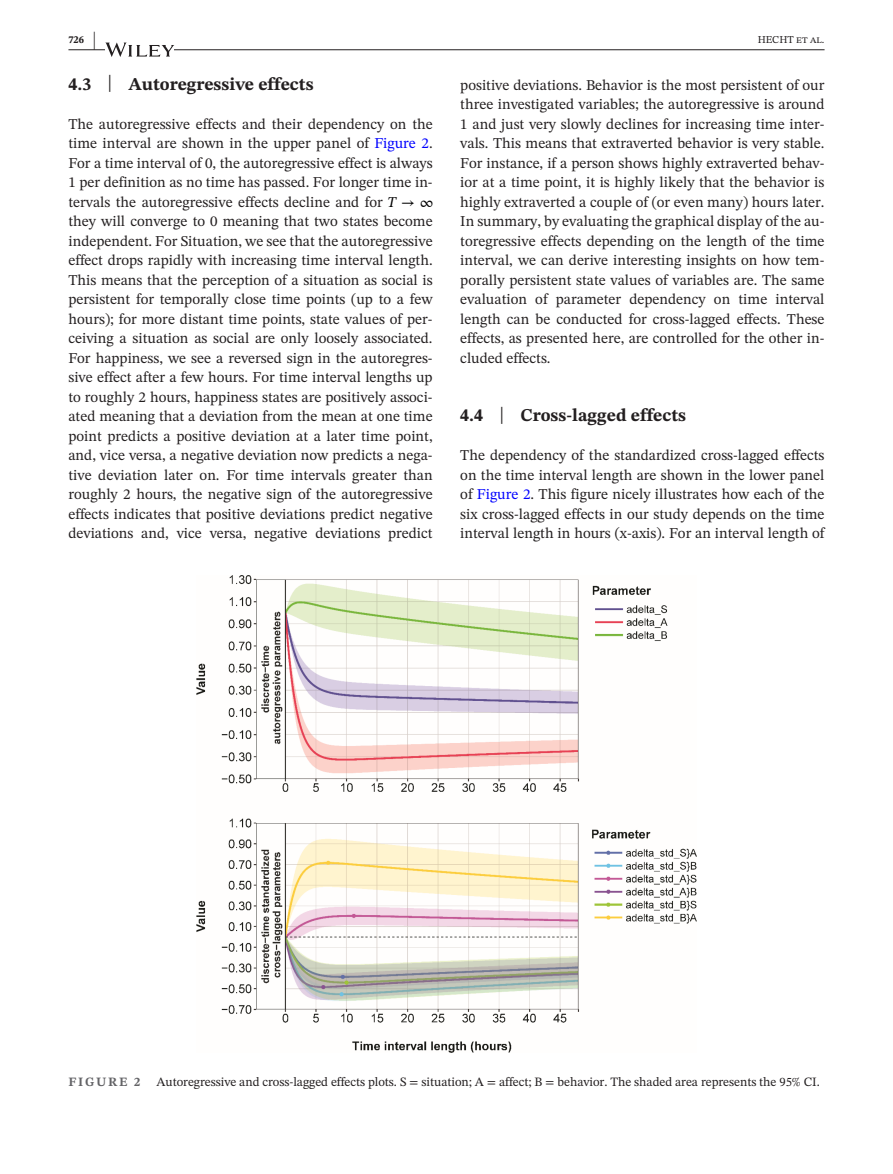
<style>
.page{position:relative;width:893px;height:1174px;background:#fff}
.page>*{position:absolute;margin:0;border:0;box-sizing:border-box;transform-origin:0 0}
.t1{font:700 18px "STIX Two Text";color:#231f20}
.t2{font:15px/19.5px "STIX Two Text";color:#231f20;text-align:justify}
.t3{font:12.75px "STIX Two Text";letter-spacing:-.005em;color:#231f20}
.t4{font:700 12.75px "STIX Two Text";letter-spacing:.135em;color:#636366}
.t5{font:10.5px "STIX Two Text";color:#231f20}
.t6{font:700 10.5px "STIX Two Text";color:#231f20}
.s1{font-size:21px}
.s2{font-weight:400;font-size:23.7px}
.s3{color:#00f}
.s4{font-style:italic;color:#000}
.s5{font-family:"STIX Math Sans";color:#000}
.s6{font-family:"STIX Math";color:#000}
.s7{font-family:"STIX"}
</style>
<div class="page">
<hr style="left:68px;top:49px;width:756px;height:1px;background:#231f20">
<svg style="left:105px;top:43px;width:69px;height:14px"></svg>
<img style="left:196px;top:575px;width:501px;height:478px">
<p class="t6" style="left:68px;top:32px;width:29px">726 <span class="s1">|</span></p>
<p class="t5" style="left:758px;top:32px;width:68px">HECHT et al.</p>
<p class="t1" style="left:68px;top:71px;width:247px">4.3 <span class="s2">|</span> Autoregressive effects</p>
<p class="t2" style="left:68px;top:114px;width:367px">The autoregressive effects and their dependency on the time interval are shown in the upper panel of <span class="s3">Figure 2</span>.<br>For a time interval of 0, the autoregressive effect is always 1 per definition as no time has passed. For longer time in&shy;tervals the autoregressive effects decline and for <span class="s4">T</span> <span class="s5">→</span> <span class="s6">∞ </span>they will converge to 0 meaning that two states become independent. For Situation, we see that the autoregressive effect drops rapidly with increasing time interval length.<br>This means that the perception of a situation as social is persistent for temporally close time points (up to a few hours); for more distant time points, state values of per&shy;ceiving a situation as social are only loosely associated.<br>For happiness, we see a reversed sign in the autoregres&shy;sive effect after a few hours. For time interval lengths up to roughly 2 hours, happiness states are positively associ&shy;ated meaning that a deviation from the mean at one time point predicts a positive deviation at a later time point, and, vice versa, a negative deviation now predicts a nega&shy;tive deviation later on. For time intervals greater than roughly 2 hours, the negative sign of the autoregressive effects indicates that positive deviations predict negative deviations and, vice versa, negative deviations predict</p>
<p class="t2" style="left:460px;top:75px;width:366px">positive deviations. Behavior is the most persistent of our three investigated variables; the autoregressive is around 1 and just very slowly declines for increasing time inter&shy;vals. This means that extraverted behavior is very stable.<br>For instance, if a person shows highly extraverted behav&shy;ior at a time point, it is highly likely that the behavior is highly extraverted a couple of (or even many) hours later.<br>In summary, by evaluating the graphical display of the au&shy;toregressive effects depending on the length of the time interval, we can derive interesting insights on how tem&shy;porally persistent state values of variables are. The same evaluation of parameter dependency on time interval length can be conducted for cross-lagged effects. These effects, as presented here, are controlled for the other in&shy;cluded effects.</p>
<p class="t1" style="left:460px;top:402px;width:227px">4.4 <span class="s2">|</span> Cross-lagged effects</p>
<p class="t2" style="left:460px;top:445px;width:366px">The dependency of the standardized cross-lagged effects on the time interval length are shown in the lower panel of <span class="s3">Figure 2</span>. This figure nicely illustrates how each of the six cross-lagged effects in our study depends on the time interval length in hours (x-axis). For an interval length of</p>
<p class="t4" style="left:68px;top:1072px;width:73px">FIGURE 2</p>
<p class="t3" style="left:156px;top:1072px;width:665px">Autoregressive and cross-lagged effects plots. S <span class="s7">=</span> situation; A <span class="s7">=</span> affect; B <span class="s7">=</span> behavior. The shaded area represents the 95% CI.</p>
</div>
